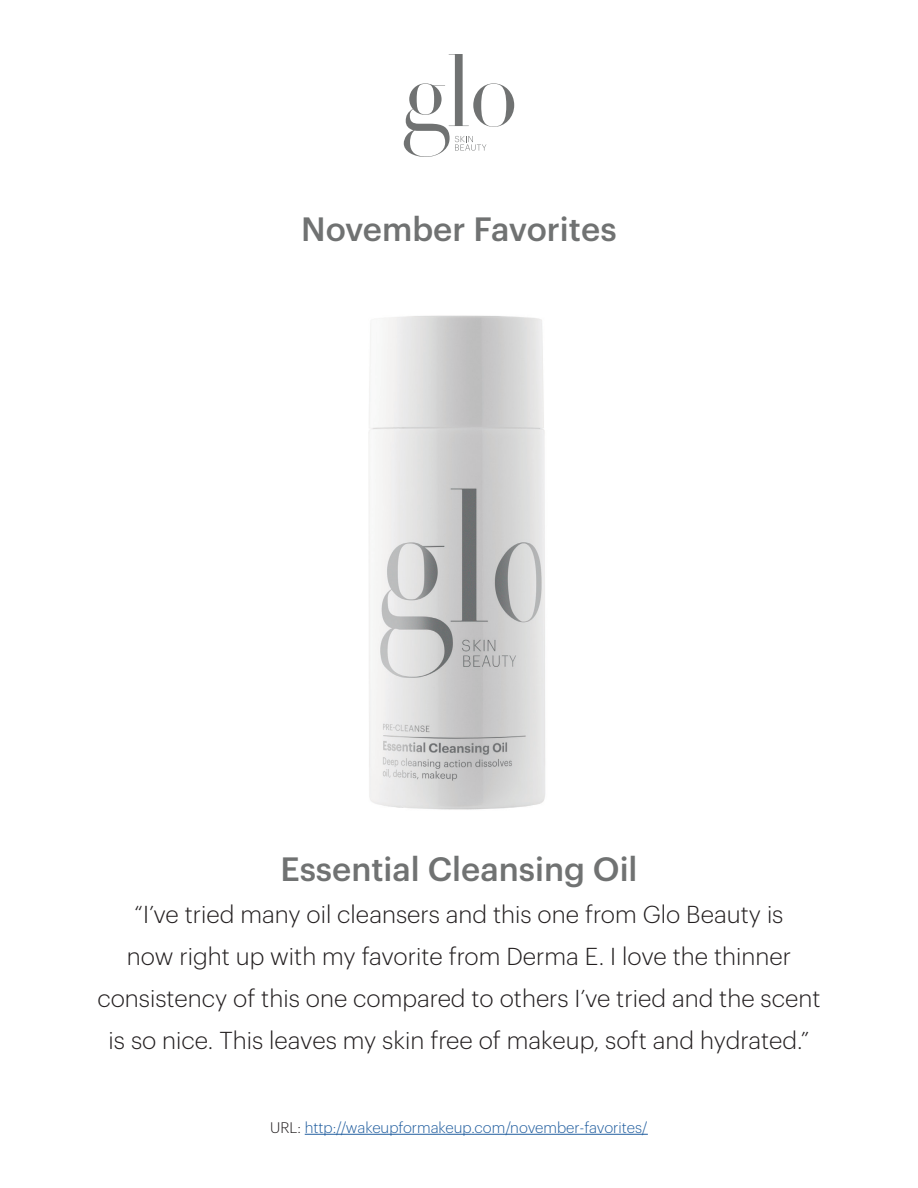
<style>
.page{position:relative;width:918px;height:1188px;background:#fff}
.page>*{position:absolute;margin:0;border:0;box-sizing:border-box;transform-origin:0 0}
.t1{font:500 33px "Graphik";color:#707272}
.t2{font:300 24px/42px "Graphik";color:#231f20;text-align:center}
.t3{font:300 15px "Graphik";color:#215e9f}
.s1{color:#231f20}
</style>
<div class="page">
<img style="left:368px;top:315px;width:177px;height:495px">
<svg style="left:404px;top:54px;width:110px;height:103px"></svg>
<hr style="left:305px;top:1134px;width:343px;height:1px;background:#215e9f">
<p class="t1" style="left:301px;top:204px;width:317px">November Favorites</p>
<p class="t1" style="left:280px;top:844px;width:359px">Essential Cleansing Oil</p>
<p class="t2" style="left:97px;top:891px;width:725px">“I’ve tried many oil cleansers and this one from Glo Beauty is<br>now right up with my favorite from Derma E. I love the thinner consistency of this one compared to others I’ve tried and the scent is so nice. This leaves my skin free of makeup, soft and hydrated.”</p>
<p class="t3" style="left:270px;top:1116px;width:379px"><span class="s1">URL:</span> http://wakeupformakeup.com/november-favorites/</p>
</div>
